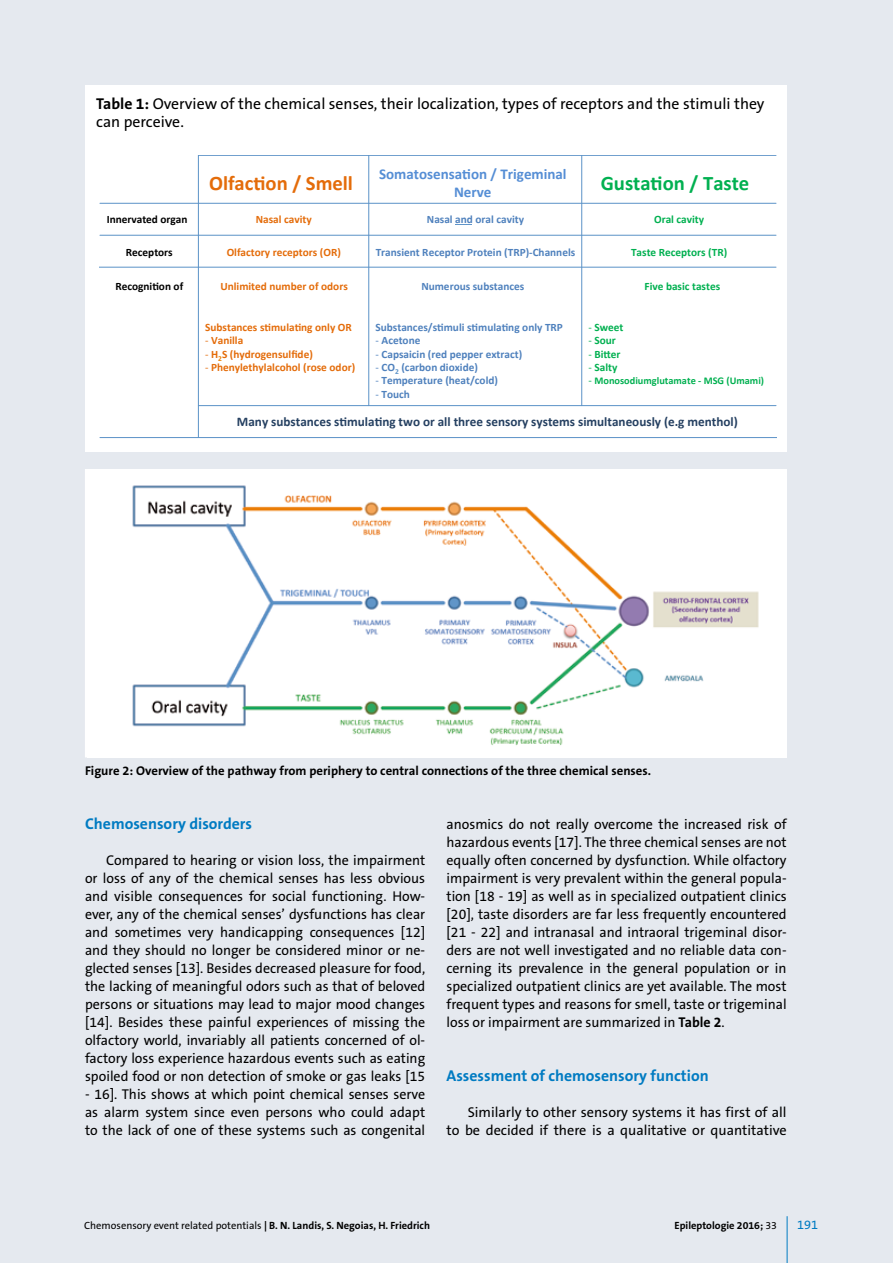
<style>
.page{position:relative;width:893px;height:1263px;background:#e5e9ef}
.page>*{position:absolute;margin:0;border:0;box-sizing:border-box;transform-origin:0 0}
.t1{font:700 20.7px "Calibri";color:#e46c0a}
.t2{font:700 20.7px "Calibri";color:#00b050}
.t3{font:15.75px/18px "The Sans B W5 Plain";color:#000}
.t4{font:700 15.75px "The Sans B W7";color:#007bc2}
.t5{font:700 15px/17.9px "Calibri";color:#558ed5;text-align:center}
.t6{font:14.25px/18px "The Sans B W5 Plain";color:#000;text-align:justify}
.t7{font:700 13.2px "Calibri";color:#254061}
.t8{font:700 12.75px "The Sans B W7";color:#000}
.t9{font:12.75px "The Sans B W5 Plain";color:#007bc2}
.t10{font:700 11.25px/13.5px "Calibri";color:#4f81bd}
.t11{font:700 11.25px/13.5px "Calibri";color:#e46c0a}
.t12{font:700 11.25px/13.5px "Calibri";color:#00b050}
.t13{font:700 11.25px "Calibri";color:#000}
.t14{font:10.5px "The Sans B W5 Plain";color:#000}
.t15{font:700 10.5px "The Sans B W7";color:#000}
.t16{font:700 10.35px "Calibri";color:#00b050}
.s1{font-family:"The Sans B W7";font-weight:700}
.s2{font-weight:400}
.s3{font-weight:400;font-size:11.25px}
.s4{font-family:"The Sans B W5 Plain";font-weight:400}
</style>
<div class="page">
<hr style="left:787px;top:1216px;width:1px;height:47px;background:#007bc2">
<img style="left:88px;top:471px;width:697px;height:284px">
<div style="left:85px;top:85px;width:702px;height:366px;background:#fff"></div>
<hr style="left:198px;top:156px;width:578px;height:1px;background:#5b92c7">
<hr style="left:100px;top:203px;width:676px;height:1px;background:#5b92c7">
<hr style="left:368px;top:156px;width:1px;height:250px;background:#5b92c7">
<hr style="left:581px;top:156px;width:1px;height:250px;background:#5b92c7">
<hr style="left:198px;top:156px;width:1px;height:282px;background:#5b92c7">
<hr style="left:100px;top:235px;width:676px;height:1px;background:#5b92c7">
<svg style="left:455px;top:224px;width:17px;height:1px"></svg>
<hr style="left:100px;top:267px;width:676px;height:1px;background:#5b92c7">
<hr style="left:100px;top:437px;width:676px;height:1px;background:#5b92c7">
<hr style="left:198px;top:405px;width:578px;height:1px;background:#5b92c7">
<p class="t3" style="left:96px;top:95px;width:670px"><span class="s1">Table 1:</span> Overview of the chemical senses, their localization, types of receptors and the stimuli they can perceive.</p>
<h1 class="t1" style="left:209px;top:170px;width:145px">Olfac&amp;on / Smell</h1>
<p class="t5" style="left:379px;top:165px;width:189px">Somatosensa&amp;on / Trigeminal<br>Nerve</p>
<h1 class="t2" style="left:601px;top:170px;width:150px">Gusta&amp;on / Taste</h1>
<p class="t13" style="left:107px;top:212px;width:82px">Innervated organ</p>
<p class="t11" style="left:256px;top:213px;width:58px">Nasal cavity</p>
<p class="t10" style="left:427px;top:213px;width:99px">Nasal and oral cavity</p>
<p class="t12" style="left:654px;top:213px;width:52px">Oral cavity</p>
<p class="t13" style="left:126px;top:245px;width:48px">Receptors</p>
<p class="t11" style="left:227px;top:245px;width:116px">Olfactory receptors (OR)</p>
<p class="t10" style="left:376px;top:245px;width:201px">Transient Receptor Protein (TRP)--‐Channels</p>
<p class="t12" style="left:631px;top:245px;width:98px">Taste Receptors (TR)</p>
<p class="t13" style="left:115px;top:279px;width:69px">Recogni&amp;on of</p>
<p class="t11" style="left:220px;top:280px;width:129px">Unlimited number of odors</p>
<p class="t11" style="left:205px;top:320px;width:152px">Substances s&amp;mula&amp;ng only OR <span class="s2">--‐</span> Vanilla<br><span class="s2">--‐</span> H<sub>2</sub>S (hydrogensulfide)<br><span class="s2">--‐</span> Phenylethylalcohol (rose odor)</p>
<p class="t12" style="left:644px;top:280px;width:77px">Five basic tastes</p>
<p class="t10" style="left:421px;top:280px;width:104px">Numerous substances</p>
<p class="t10" style="left:375px;top:320px;width:189px">Substances/s&amp;muli s&amp;mula&amp;ng only TRP <span class="s2">--‐</span> Acetone<br><span class="s2">--‐</span> Capsaicin (red pepper extract)<br><span class="s2">--‐</span> CO<sub>2</sub> (carbon dioxide)<br><span class="s2">--‐</span> Temperature (heat/cold)<br><span class="s2">--‐</span> Touch</p>
<p class="t12" style="left:588px;top:320px;width:36px"><span class="s2">--‐</span> Sweet <span class="s2">--‐</span> Sour<br><span class="s2">--‐</span> BiNer <span class="s2">--‐</span> Salty</p>
<p class="t16" style="left:588px;top:374px;width:177px"><span class="s3">--‐</span> Monosodiumglutamate --‐ MSG (Umami)</p>
<p class="t7" style="left:237px;top:413px;width:502px">Many substances s&amp;mula&amp;ng two or all three sensory systems simultaneously (e.g menthol)</p>
<p class="t8" style="left:85px;top:763px;width:568px">Figure 2: Overview of the pathway from periphery to central connections of the three chemical senses.</p>
<p class="t4" style="left:85px;top:814px;width:169px">Chemosensory disorders</p>
<p class="t6" style="left:85px;top:852px;width:342px;text-indent:21px">Compared to hearing or vision loss, the impairment or loss of any of the chemical senses has less obvious and visible consequences for social functioning. How&shy;ever, any of the chemical senses’ dysfunctions has clear and sometimes very handicapping consequences [12] and they should no longer be considered minor or ne&shy;glected senses [13]. Besides decreased pleasure for food, the lacking of meaningful odors such as that of beloved persons or situations may lead to major mood changes [14]. Besides these painful experiences of missing the olfactory world, invariably all patients concerned of ol&shy;factory loss experience hazardous events such as eating spoiled food or non detection of smoke or gas leaks [15</p>
<p class="t6" style="left:85px;top:1086px;width:342px">- 16]. This shows at which point chemical senses serve as alarm system since even persons who could adapt to the lack of one of these systems such as congenital</p>
<p class="t6" style="left:446px;top:816px;width:342px">anosmics do not really overcome the increased risk of hazardous events [17]. The three chemical senses are not equally often concerned by dysfunction. While olfactory impairment is very prevalent within the general popula&shy;tion [18 - 19] as well as in specialized outpatient clinics [20], taste disorders are far less frequently encountered [21 - 22] and intranasal and intraoral trigeminal disor&shy;ders are not well investigated and no reliable data con&shy;cerning its prevalence in the general population or in specialized outpatient clinics are yet available. The most frequent types and reasons for smell, taste or trigeminal loss or impairment are summarized in <span class="s1">Table 2</span>.</p>
<p class="t4" style="left:446px;top:1066px;width:264px">Assessment of chemosensory function</p>
<p class="t6" style="left:446px;top:1104px;width:342px;text-align:right">Similarly to other sensory systems it has first of all<br>to be decided if there is a qualitative or quantitative</p>
<p class="t14" style="left:84px;top:1219px;width:347px">Chemosensory event related potentials <span class="s1">| B. N. Landis, S. Negoias, H. Friedrich</span></p>
<p class="t15" style="left:674px;top:1218px;width:104px">Epileptologie 2016; <span class="s4">33</span></p>
<p class="t9" style="left:797px;top:1216px;width:23px">191</p>
</div>
